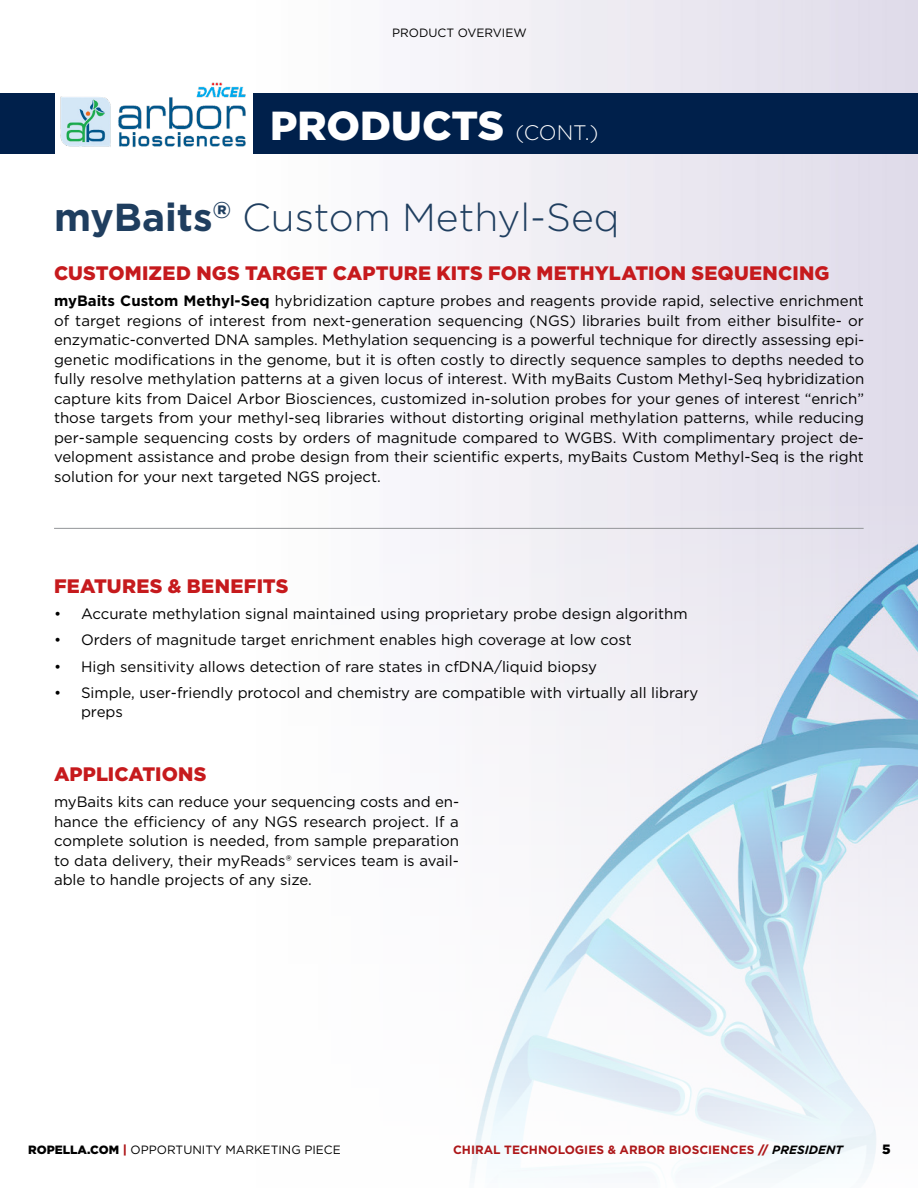
<style>
.page{position:relative;width:918px;height:1188px;background:#fff}
.page>*{position:absolute;margin:0;border:0;box-sizing:border-box;transform-origin:0 0}
.t1{font:900 40.5px "Gotham";color:#fff}
.t2{font:300 39px "Gotham";color:#1f3e5f}
.t3{font:900 19.5px "Gotham";letter-spacing:.01em;color:#c61a1d}
.t4{font:15px/19.5px "Gotham";color:#000;text-align:justify}
.t5{font:900 13.5px "Gotham";color:#000}
.t6{font:12px "Gotham";color:#000}
.t7{font:700 12px "Gotham";color:#ad1719}
.s1{font-weight:300;font-size:21px}
.s2{font-weight:700}
.s3{font-weight:900}
.s4{font-weight:900;color:#ad1719}
.s5{font-style:italic;color:#000}
</style>
<div class="page">
<img style="left:54px;top:0;width:864px;height:1178px">
<hr style="left:54px;top:528px;width:810px;height:1px;background:#939598">
<div style="left:254px;top:93px;width:664px;height:61px;background:#00204b"></div>
<div style="left:0;top:93px;width:54px;height:61px;background:#00204b"></div>
<img style="left:56px;top:80px;width:195px;height:80px">
<p class="t6" style="left:392px;top:25px;width:136px">PRODUCT OVERVIEW</p>
<h1 class="t1" style="left:270px;top:97px;width:330px">PRODUCTS <span class="s1">(CONT.)</span></h1>
<h2 class="t2" style="left:54px;top:193px;width:567px"><span class="s2">myBaits</span><sup>®</sup> Custom Methyl-Seq</h2>
<h3 class="t3" style="left:54px;top:260px;width:777px">CUSTOMIZED NGS TARGET CAPTURE KITS FOR METHYLATION SEQUENCING</h3>
<p class="t4" style="left:54px;top:291px;width:812px"><span class="s2">myBaits Custom Methyl-Seq</span> hybridization capture probes and reagents provide rapid, selective enrichment of target regions of interest from next-generation sequencing (NGS) libraries built from either bisulfite- or enzymatic-converted DNA samples. Methylation sequencing is a powerful technique for directly assessing epi&shy;genetic modifications in the genome, but it is often costly to directly sequence samples to depths needed to fully resolve methylation patterns at a given locus of interest. With myBaits Custom Methyl-Seq hybridization capture kits from Daicel Arbor Biosciences, customized in-solution probes for your genes of interest “enrich” those targets from your methyl-seq libraries without distorting original methylation patterns, while reducing per-sample sequencing costs by orders of magnitude compared to WGBS. With complimentary project de&shy;velopment assistance and probe design from their scientific experts, myBaits Custom Methyl-Seq is the right solution for your next targeted NGS project.</p>
<h3 class="t3" style="left:54px;top:573px;width:236px">FEATURES &amp; BENEFITS</h3>
<p class="t4" style="left:54px;top:604px;width:635px">• Accurate methylation signal maintained using proprietary probe design algorithm</p>
<p class="t4" style="left:54px;top:630px;width:579px">• Orders of magnitude target enrichment enables high coverage at low cost</p>
<p class="t4" style="left:54px;top:656px;width:545px">• High sensitivity allows detection of rare states in cfDNA/liquid biopsy</p>
<p class="t4" style="left:81px;top:683px;width:619px;text-indent:-27px">• Simple, user-friendly protocol and chemistry are compatible with virtually all library preps</p>
<h3 class="t3" style="left:54px;top:761px;width:154px">APPLICATIONS</h3>
<p class="t4" style="left:54px;top:792px;width:407px">myBaits kits can reduce your sequencing costs and en&shy;hance the efficiency of any NGS research project. If a complete solution is needed, from sample preparation to data delivery, their myReads® services team is avail&shy;able to handle projects of any size.</p>
<p class="t6" style="left:28px;top:1142px;width:314px"><span class="s3">ROPELLA.COM</span> <span class="s4">|</span> OPPORTUNITY MARKETING PIECE</p>
<p class="t7" style="left:453px;top:1141px;width:391px">CHIRAL TECHNOLOGIES &amp; ARBOR BIOSCIENCES <span class="s3">//</span> <span class="s5">PRESIDENT</span></p>
<p class="t5" style="left:882px;top:1140px;width:10px">5</p>
</div>
